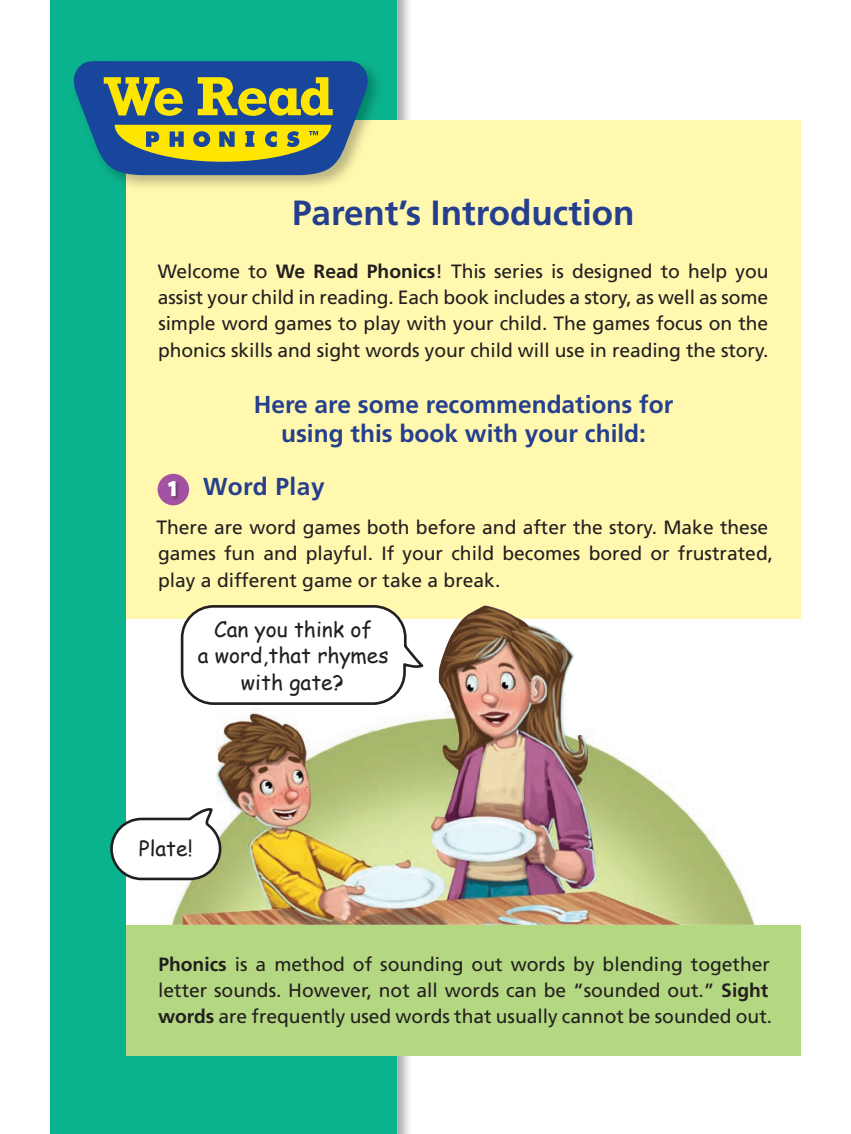
<style>
.page{position:relative;width:851px;height:1134px;background:#fff}
.page>*{position:absolute;margin:0;border:0;box-sizing:border-box;transform-origin:0 0}
.t1{font:700 35px "Frutiger LT Std";color:#253f8e}
.t2{font:700 24.5px/29.8px "Frutiger LT Std";color:#253f8e;text-align:center}
.t3{font:700 24.5px "Frutiger LT Std";letter-spacing:.02em;color:#253f8e}
.t4{font:21px/26.2px "Comic Sans MS";color:#231f20;text-align:center}
.t5{font:19.25px/26.2px "Frutiger LT Std";color:#231f20}
.s1{font-weight:700}
.s2{font-family:"Burbank Small";font-weight:900;font-size:22.75px;color:#fff}
</style>
<div class="page">
<div style="left:50px;top:0;width:347px;height:1134px;background:#0ab38d"></div>
<div style="left:126px;top:619px;width:667px;height:306px;background:#fff"></div>
<div style="left:126px;top:925px;width:674px;height:130px;background:#b4d781"></div>
<div style="left:126px;top:120px;width:674px;height:499px;background:#fff8ae"></div>
<div style="left:157px;top:474px;width:32px;height:31px;background:#a153a1;border-radius:50%"></div>
<img style="left:169px;top:482px;width:10px;height:18px">
<svg style="left:74px;top:61px;width:294px;height:114px;background:#61806e"></svg>
<img style="left:147px;top:605px;width:609px;height:320px">
<svg style="left:181px;top:605px;width:242px;height:100px"></svg>
<svg style="left:110px;top:808px;width:111px;height:72px"></svg>
<h1 class="t1" style="left:292px;top:193px;width:344px">Parent’s Introduction</h1>
<p class="t5" style="left:158px;top:258px;width:612px;text-align:justify">Welcome to <span class="s1">We Read Phonics</span>! This series is designed to help you assist your child in reading. Each book includes a story, as well as some simple word games to play with your child. The games focus on the phonics skills and sight words your child will use in reading the story.</p>
<p class="t2" style="left:254px;top:389px;width:421px">Here are some recommendations for using this book with your child:</p>
<p class="t3" style="left:168px;top:472px;width:158px"><span class="s2">1</span> Word Play</p>
<p class="t5" style="left:156px;top:514px;width:618px">There are word games both before and after the story. Make these games fun and playful. If your child becomes bored or frustrated, play a different game or take a break.</p>
<p class="t4" style="left:198px;top:616px;width:192px">Can you think of<br>a word,that rhymes with gate?</p>
<p class="t4" style="left:139px;top:834px;width:55px">Plate!</p>
<p class="t5" style="left:158px;top:951px;width:615px"><span class="s1">Phonics</span> is a method of sounding out words by blending together letter sounds. However, not all words can be “sounded out.” <span class="s1">Sight words</span> are frequently used words that usually cannot be sounded out.</p>
</div>
